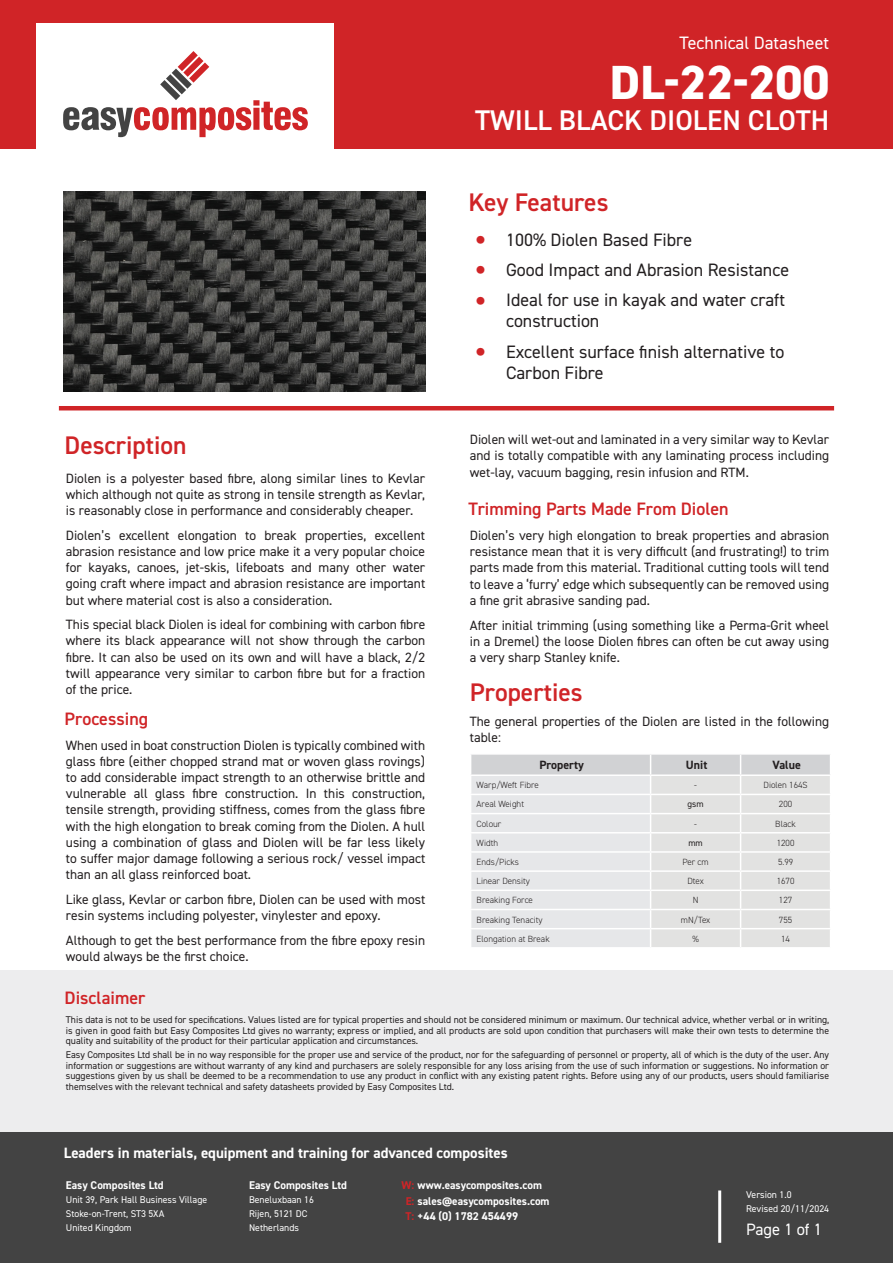
<style>
.page{position:relative;width:893px;height:1263px;background:#fff}
.page>*{position:absolute;margin:0;border:0;box-sizing:border-box;transform-origin:0 0}
.t1{font:800 48px "DIN2014";color:#fff}
.t2{font:600 28.5px "DIN2014";color:#fff}
.Heading{font:600 25.5px "DIN2014";color:#d02427}
.Body{font:600 25.5px "DIN2014";color:#d02427}
.t3{font:18px/21.6px "DIN2014";color:#231f20}
.Sub_Heading{font:600 18px "DIN2014";color:#d02427}
.t4{font:18px "DIN2014";color:#fff}
.t5{font:16.5px "DIN2014";color:#fff}
.t6{font:700 15px "DIN2014";color:#fff}
.Body-2{font:13.5px/16.2px "DIN2014";color:#231f20;text-align:justify}
.Body_Bold{font:700 12px "DIN2014";color:#231f20}
.t7{font:700 11.25px/15.6px "DIN2014";color:#fff}
.t8{font:9.75px/10.5px "DIN2014";color:#231f20;text-align:justify}
.t9{font:9.75px/13.8px "DIN2014";color:#fff}
.Table_Body{font:300 9px "DIN2014";color:#231f20}
.Table_Body-2{font:9px "DIN2014";color:#231f20}
.s1{font-weight:800;font-size:30px;color:#d02427}
.s2{color:#d02427}
</style>
<div class="page">
<hr style="left:59px;top:406px;width:775px;height:4px;background:#d02427">
<div style="left:0;top:1132px;width:893px;height:131px;background:#434343"></div>
<div style="left:0;top:971px;width:893px;height:161px;background:#ededee"></div>
<div style="left:0;top:0;width:893px;height:149px;background:#d02427"></div>
<div style="left:37px;top:23px;width:297px;height:137px;background:#fff"></div>
<svg style="left:63px;top:51px;width:245px;height:86px"></svg>
<hr style="left:718px;top:1190px;width:3px;height:53px;background:#fff">
<img style="left:64px;top:191px;width:361px;height:200px">
<svg style="left:471px;top:754px;width:359px;height:193px;background:#e3e4e4"></svg>
<hr style="left:651px;top:851px;width:90px;height:2px;background:#fff">
<hr style="left:651px;top:870px;width:90px;height:2px;background:#fff">
<hr style="left:651px;top:889px;width:90px;height:2px;background:#fff">
<hr style="left:651px;top:909px;width:90px;height:1px;background:#fff">
<hr style="left:651px;top:928px;width:90px;height:1px;background:#fff">
<hr style="left:741px;top:851px;width:90px;height:2px;background:#fff">
<hr style="left:741px;top:870px;width:90px;height:2px;background:#fff">
<hr style="left:741px;top:889px;width:90px;height:2px;background:#fff">
<hr style="left:741px;top:909px;width:90px;height:1px;background:#fff">
<hr style="left:741px;top:928px;width:90px;height:1px;background:#fff">
<h3 class="t4" style="left:679px;top:31px;width:151px">Technical Datasheet</h3>
<h1 class="t1" style="left:610px;top:51px;width:221px">DL-22-200</h1>
<h2 class="t2" style="left:475px;top:102px;width:355px">TWILL BLACK DIOLEN CLOTH</h2>
<p class="Heading" style="left:65px;top:428px;width:123px">Description</p>
<p class="Body-2" style="left:66px;top:470px;width:361px">Diolen is a polyester based fibre, along similar lines to Kevlar which although not quite as strong in tensile strength as Kevlar, is reasonably close in performance and considerably cheaper.</p>
<p class="Body-2" style="left:66px;top:527px;width:361px">Diolen’s excellent elongation to break properties, excellent abrasion resistance and low price make it a very popular choice for kayaks, canoes, jet-skis, lifeboats and many other water going craft where impact and abrasion resistance are important but where material cost is also a consideration.</p>
<p class="Body-2" style="left:66px;top:616px;width:361px">This special black Diolen is ideal for combining with carbon fibre where its black appearance will not show through the carbon fibre. It can also be used on its own and will have a black, 2/2 twill appearance very similar to carbon fibre but for a fraction of the price.</p>
<p class="Sub_Heading" style="left:65px;top:707px;width:85px">Processing</p>
<p class="Body-2" style="left:66px;top:737px;width:361px">When used in boat construction Diolen is typically combined with glass fibre (either chopped strand mat or woven glass rovings) to add considerable impact strength to an otherwise brittle and vulnerable all glass fibre construction. In this construction, tensile strength, providing stiffness, comes from the glass fibre with the high elongation to break coming from the Diolen. A hull using a combination of glass and Diolen will be far less likely to suffer major damage following a serious rock/ vessel impact than an all glass reinforced boat.</p>
<p class="Body-2" style="left:66px;top:891px;width:361px">Like glass, Kevlar or carbon fibre, Diolen can be used with most resin systems including polyester, vinylester and epoxy.</p>
<p class="Body-2" style="left:66px;top:932px;width:361px">Although to get the best performance from the fibre epoxy resin would always be the first choice.</p>
<p class="Heading" style="left:469px;top:186px;width:141px">Key Features</p>
<p class="t3" style="left:476px;top:228px;width:217px"><span class="s1">•</span> 100% Diolen Based Fibre</p>
<p class="t3" style="left:476px;top:258px;width:314px"><span class="s1">•</span> Good Impact and Abrasion Resistance</p>
<p class="t3" style="left:506px;top:288px;width:281px;text-indent:-30px"><span class="s1">•</span> Ideal for use in kayak and water craft construction</p>
<p class="t3" style="left:506px;top:340px;width:280px;text-indent:-30px"><span class="s1">•</span> Excellent surface finish alternative to<br>Carbon Fibre</p>
<p class="Body-2" style="left:470px;top:431px;width:361px">Diolen will wet-out and laminated in a very similar way to Kevlar and is totally compatible with any laminating process including wet-lay, vacuum bagging, resin infusion and RTM.</p>
<p class="Sub_Heading" style="left:469px;top:497px;width:262px">Trimming Parts Made From Diolen</p>
<p class="Body-2" style="left:470px;top:527px;width:361px">Diolen’s very high elongation to break properties and abrasion resistance mean that it is very difficult (and frustrating!) to trim parts made from this material. Traditional cutting tools will tend to leave a ‘furry’ edge which subsequently can be removed using a fine grit abrasive sanding pad.</p>
<p class="Body-2" style="left:470px;top:616px;width:361px">After initial trimming (using something like a Perma-Grit wheel in a Dremel) the loose Diolen fibres can often be cut away using a very sharp Stanley knife.</p>
<p class="Body" style="left:470px;top:675px;width:114px">Properties</p>
<p class="Body-2" style="left:470px;top:713px;width:361px">The general properties of the Diolen are listed in the following table:</p>
<p class="Body_Bold" style="left:539px;top:757px;width:46px">Property</p>
<p class="Body_Bold" style="left:686px;top:757px;width:23px">Unit</p>
<p class="Body_Bold" style="left:772px;top:757px;width:30px">Value</p>
<p class="Table_Body" style="left:477px;top:780px;width:64px">Warp/Weft Fibre</p>
<p class="Table_Body" style="left:694px;top:780px;width:4px">-</p>
<p class="Table_Body" style="left:764px;top:780px;width:46px">Diolen 164S</p>
<p class="Table_Body" style="left:477px;top:799px;width:49px">Areal Weight</p>
<p class="Table_Body-2" style="left:687px;top:799px;width:18px">gsm</p>
<p class="Table_Body" style="left:779px;top:799px;width:15px">200</p>
<p class="Table_Body" style="left:477px;top:818px;width:26px">Colour</p>
<p class="Table_Body" style="left:694px;top:818px;width:4px">-</p>
<p class="Table_Body" style="left:775px;top:818px;width:22px">Black</p>
<p class="Table_Body" style="left:477px;top:837px;width:23px">Width</p>
<p class="Table_Body-2" style="left:688px;top:837px;width:16px">mm</p>
<p class="Table_Body" style="left:777px;top:837px;width:19px">1200</p>
<p class="Table_Body" style="left:477px;top:856px;width:44px">Ends/Picks</p>
<p class="Table_Body" style="left:682px;top:856px;width:28px">Per cm</p>
<p class="Table_Body" style="left:778px;top:856px;width:17px">5.99</p>
<p class="Table_Body" style="left:477px;top:875px;width:55px">Linear Density</p>
<p class="Table_Body" style="left:687px;top:875px;width:18px">Dtex</p>
<p class="Table_Body" style="left:777px;top:875px;width:19px">1670</p>
<p class="Table_Body" style="left:477px;top:895px;width:58px">Breaking Force</p>
<p class="Table_Body" style="left:693px;top:895px;width:7px">N</p>
<p class="Table_Body" style="left:779px;top:895px;width:15px">127</p>
<p class="Table_Body" style="left:477px;top:914px;width:67px">Breaking Tenacity</p>
<p class="Table_Body" style="left:681px;top:914px;width:31px">mN/Tex</p>
<p class="Table_Body" style="left:779px;top:914px;width:15px">755</p>
<p class="Table_Body" style="left:477px;top:933px;width:75px">Elongation at Break</p>
<p class="Table_Body" style="left:692px;top:933px;width:8px">%</p>
<p class="Table_Body" style="left:781px;top:933px;width:10px">14</p>
<h3 class="Sub_Heading" style="left:65px;top:986px;width:82px">Disclaimer</h3>
<p class="t8" style="left:66px;top:1015px;width:765px">This data is not to be used for specifications. Values listed are for typical properties and should not be considered minimum or maximum. Our technical advice, whether verbal or in writing, is given in good faith but Easy Composites Ltd gives no warranty; express or implied, and all products are sold upon condition that purchasers will make their own tests to determine the quality and suitability of the product for their particular application and circumstances.</p>
<p class="t8" style="left:66px;top:1049px;width:765px">Easy Composites Ltd shall be in no way responsible for the proper use and service of the product, nor for the safeguarding of personnel or property, all of which is the duty of the user. Any information or suggestions are without warranty of any kind and purchasers are solely responsible for any loss arising from the use of such information or suggestions. No information or suggestions given by us shall be deemed to be a recommendation to use any product in conflict with any existing patent rights. Before using any of our products, users should familiarise themselves with the relevant technical and safety datasheets provided by Easy Composites Ltd.</p>
<p class="t6" style="left:64px;top:1142px;width:446px">Leaders in materials, equipment and training for advanced composites</p>
<p class="t7" style="left:406px;top:1177px;width:145px;text-indent:-4px"><span class="s2">W:</span> www.easycomposites.com<br><span class="s2">E:</span> sales@easycomposites.com<br><span class="s2">T:</span> +44 (0) 1782 454499</p>
<p class="t7" style="left:66px;top:1177px;width:99px">Easy Composites Ltd</p>
<p class="t9" style="left:66px;top:1192px;width:143px">Unit 39, Park Hall Business Village<br>Stoke-on-Trent, ST3 5XA<br>United Kingdom</p>
<p class="t7" style="left:249px;top:1177px;width:99px">Easy Composites Ltd</p>
<p class="t9" style="left:249px;top:1192px;width:66px">Beneluxbaan 16<br>Rijen, 5121 DC<br>Netherlands</p>
<p class="t9" style="left:746px;top:1188px;width:85px">Version 1.0<br>Revised 20/11/2024</p>
<p class="t5" style="left:746px;top:1219px;width:77px">Page 1 of 1</p>
</div>
